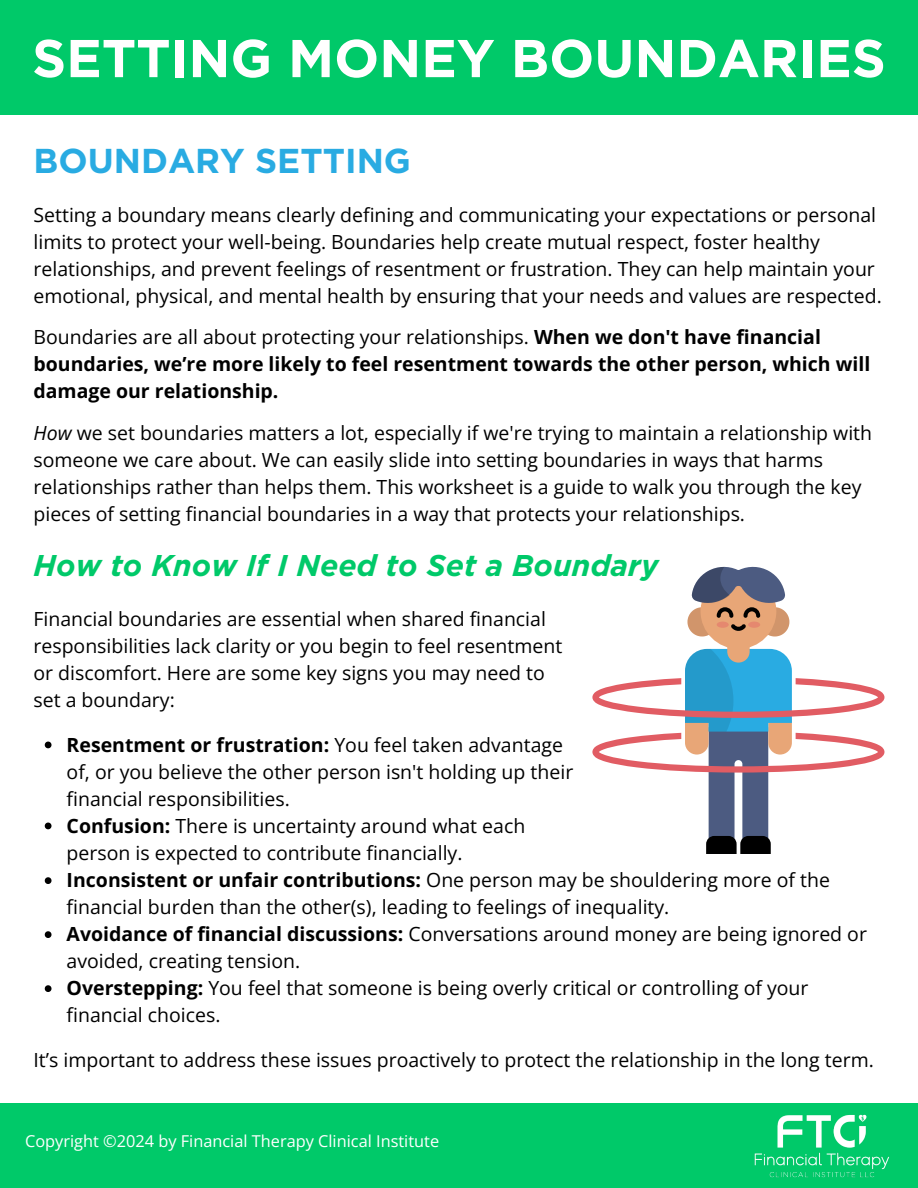
<style>
.page{position:relative;width:918px;height:1188px;background:#fff}
.page>*{position:absolute;margin:0;border:0;box-sizing:border-box;transform-origin:0 0}
.t1{font:700 53.1px "Gotham";color:#fff}
.t2{font:700 34.5px "Gotham";color:#29abe2}
.t3{font:italic 700 30px "Gotham";color:#00c969}
.t4{font:19.5px/27px "Open Sans";color:#000}
.t5{font:700 19.5px/27.2px "Open Sans";color:#000}
.t6{font:16.35px "Open Sans";color:#fff}
.s1{font-weight:400}
.s2{font-style:italic}
.s3{font-weight:700}
</style>
<div class="page">
<div style="left:0;top:0;width:918px;height:115px;background:#00c969"></div>
<div style="left:0;top:1103px;width:918px;height:85px;background:#00c969"></div>
<img style="left:754px;top:1114px;width:136px;height:64px">
<svg style="left:592px;top:566px;width:292px;height:288px"></svg>
<svg style="left:45px;top:742px;width:7px;height:6px"></svg>
<svg style="left:45px;top:823px;width:7px;height:6px"></svg>
<svg style="left:45px;top:877px;width:7px;height:7px"></svg>
<svg style="left:45px;top:931px;width:7px;height:7px"></svg>
<svg style="left:45px;top:985px;width:7px;height:7px"></svg>
<h1 class="t1" style="left:32px;top:26px;width:855px">SETTING MONEY BOUNDARIES</h1>
<h4 class="t2" style="left:34px;top:140px;width:379px">BOUNDARY SETTING</h4>
<p class="t4" style="left:34px;top:201px;width:850px">Setting a boundary means clearly defining and communicating your expectations or personal limits to protect your well-being. Boundaries help create mutual respect, foster healthy relationships, and prevent feelings of resentment or frustration. They can help maintain your emotional, physical, and mental health by ensuring that your needs and values are respected.</p>
<p class="t5" style="left:34px;top:323px;width:838px"><span class="s1">Boundaries are all about protecting your relationships.</span> When we don't have financial boundaries, we’re more likely to feel resentment towards the other person, which will damage our relationship.</p>
<h4 class="t4" style="left:34px;top:418px;width:840px"><span class="s2">How</span> we set boundaries matters a lot, especially if we're trying to maintain a relationship with someone we care about. We can easily slide into setting boundaries in ways that harms relationships rather than helps them. This worksheet is a guide to walk you through the key pieces of setting financial boundaries in a way that protects your relationships.</h4>
<h4 class="t3" style="left:34px;top:547px;width:627px">How to Know If I Need to Set a Boundary</h4>
<h4 class="t4" style="left:34px;top:605px;width:530px">Financial boundaries are essential when shared financial responsibilities lack clarity or you begin to feel resentment or discomfort. Here are some key signs you may need to set a boundary:</h4>
<h3 class="t4" style="left:67px;top:731px;width:508px"><span class="s3">Resentment or frustration:</span> You feel taken advantage of, or you believe the other person isn't holding up their financial responsibilities.</h3>
<p class="t4" style="left:67px;top:812px;width:460px"><span class="s3">Confusion:</span> There is uncertainty around what each person is expected to contribute financially.</p>
<h4 class="t4" style="left:67px;top:866px;width:765px"><span class="s3">Inconsistent or unfair contributions:</span> One person may be shouldering more of the financial burden than the other(s), leading to feelings of inequality.</h4>
<p class="t4" style="left:67px;top:920px;width:802px"><span class="s3">Avoidance of financial discussions:</span> Conversations around money are being ignored or avoided, creating tension.</p>
<p class="t4" style="left:67px;top:974px;width:743px"><span class="s3">Overstepping:</span> You feel that someone is being overly critical or controlling of your financial choices.</p>
<p class="t4" style="left:34px;top:1046px;width:842px">It’s important to address these issues proactively to protect the relationship in the long term.</p>
<h2 class="t6" style="left:25px;top:1130px;width:416px">Copyright ©2024 by Financial Therapy Clinical Institute</h2>
</div>
